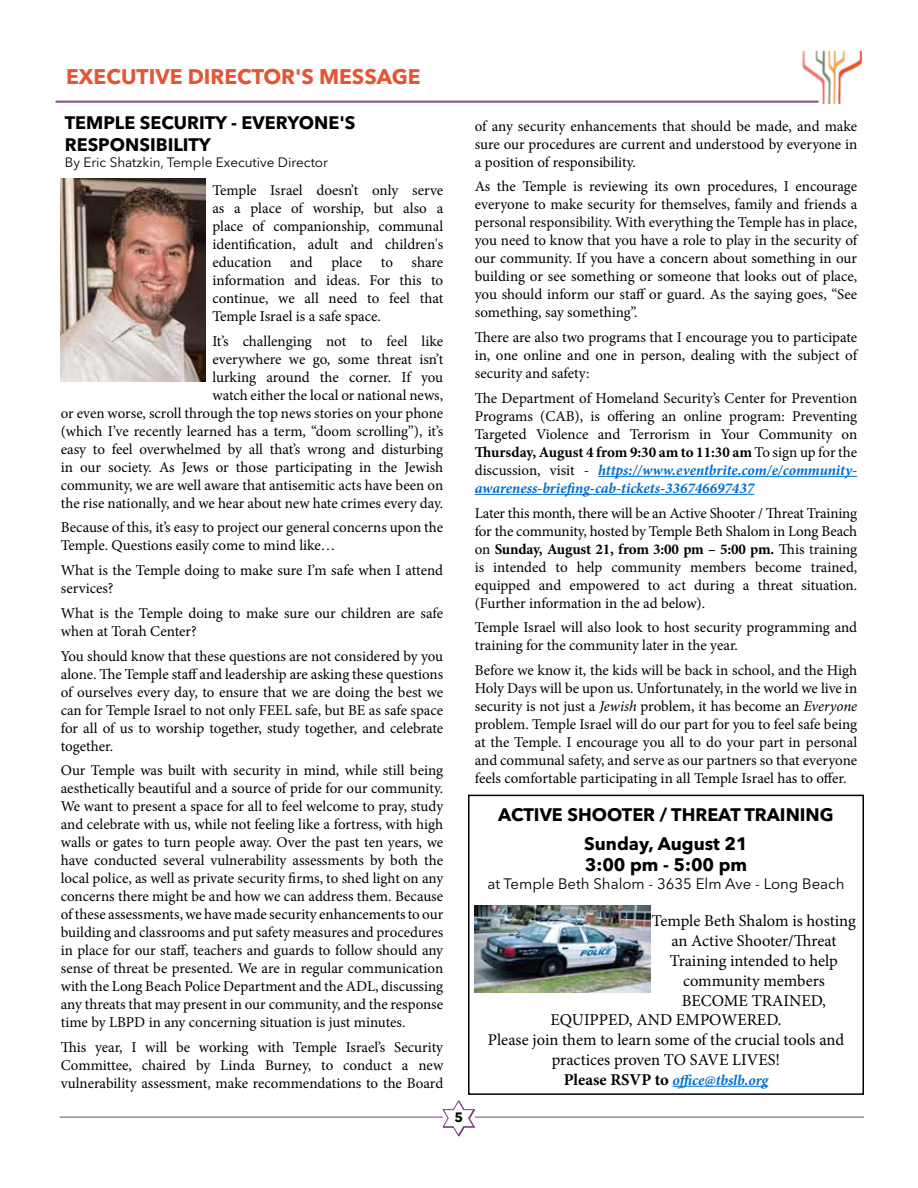
<style>
.page{position:relative;width:918px;height:1188px;background:#fff}
.page>*{position:absolute;margin:0;border:0;box-sizing:border-box;transform-origin:0 0}
.t1{font:700 21px "Avenir Next LT Pro";color:#e55534}
.t2{font:700 18px/28.3px "Avenir Next LT Pro";color:#000;text-align:center}
.t3{font:16.5px "Minion Pro";color:#000}
.t4{font:15px/18px "Minion Pro";color:#000;text-align:justify}
.t5{font:15px "Avenir Next LT Pro";color:#000}
.t6{font:italic 700 15px "Minion Pro";letter-spacing:-.005em;color:#006dcf}
.t7{font:13.5px "Avenir Next LT Pro";color:#000}
.t8{font:700 13.5px "Avenir Next LT Pro";color:#000}
.s1{font-weight:700}
.s2{font-weight:700;font-style:italic;color:#006dcf}
.s3{font-style:italic}
.s4{font-style:normal;font-size:16.5px;color:#000}
</style>
<div class="page">
<svg style="left:443px;top:1100px;width:32px;height:37px"></svg>
<hr style="left:475px;top:1117px;width:389px;height:1px;background:#79457f">
<hr style="left:60px;top:1117px;width:383px;height:1px;background:#79457f">
<img style="left:55px;top:50px;width:808px;height:54px">
<hr style="left:673px;top:1086px;width:95px;height:1px;background:#006dcf">
<img style="left:475px;top:906px;width:176px;height:86px">
<div style="left:468px;top:795px;width:396px;height:300px;border:2px solid #000"></div>
<hr style="left:598px;top:476px;width:259px;height:1px;background:#006dcf">
<hr style="left:475px;top:494px;width:279px;height:1px;background:#006dcf">
<img style="left:61px;top:179px;width:145px;height:203px">
<h1 class="t1" style="left:66px;top:64px;width:356px">EXECUTIVE DIRECTOR'S MESSAGE</h1>
<p class="t2" style="left:65px;top:112px;width:292px;line-height:21.6px;text-align:left">TEMPLE SECURITY - EVERYONE'S<br>RESPONSIBILITY</p>
<p class="t7" style="left:65px;top:155px;width:265px">By Eric Shatzkin, Temple Executive Director</p>
<p class="t4" style="left:212px;top:181px;width:232px">Temple Israel doesn’t only serve as a place of worship, but also a place of companionship, communal identification, adult and children's education and place to share information and ideas. For this to continue, we all need to feel that Temple Israel is a safe space.</p>
<p class="t4" style="left:61px;top:332px;width:384px;text-align:right">It’s challenging not to feel like<br>everywhere we go, some threat isn’t<br>lurking around the corner. If you<br>watch either the local or national news,<br>or even worse, scroll through the top news stories on your phone (which I’ve recently learned has a term, “doom scrolling”), it’s easy to feel overwhelmed by all that’s wrong and disturbing in our society. As Jews or those participating in the Jewish community, we are well aware that antisemitic acts have been on the rise nationally, and we hear about new hate crimes every day.</p>
<p class="t4" style="left:61px;top:519px;width:384px">Because of this, it’s easy to project our general concerns upon the<br>Temple. Questions easily come to mind like…</p>
<p class="t4" style="left:61px;top:561px;width:384px">What is the Temple doing to make sure I’m safe when I attend services?</p>
<p class="t4" style="left:61px;top:604px;width:384px">What is the Temple doing to make sure our children are safe when at Torah Center?</p>
<p class="t4" style="left:61px;top:647px;width:384px">You should know that these questions are not considered by you alone. The Temple staff and leadership are asking these questions of ourselves every day, to ensure that we are doing the best we can for Temple Israel to not only FEEL safe, but BE as safe space for all of us to worship together, study together, and celebrate together.</p>
<p class="t4" style="left:61px;top:762px;width:384px">Our Temple was built with security in mind, while still being aesthetically beautiful and a source of pride for our community.<br>We want to present a space for all to feel welcome to pray, study and celebrate with us, while not feeling like a fortress, with high walls or gates to turn people away. Over the past ten years, we have conducted several vulnerability assessments by both the local police, as well as private security firms, to shed light on any concerns there might be and how we can address them. Because of these assessments, we have made security enhancements to our building and classrooms and put safety measures and procedures in place for our staff, teachers and guards to follow should any sense of threat be presented. We are in regular communication with the Long Beach Police Department and the ADL, discussing any threats that may present in our community, and the response time by LBPD in any concerning situation is just minutes.</p>
<p class="t4" style="left:61px;top:1038px;width:384px">This year, I will be working with Temple Israel’s Security Committee, chaired by Linda Burney, to conduct a new vulnerability assessment, make recommendations to the Board</p>
<p class="t8" style="left:455px;top:1109px;width:10px">5</p>
<p class="t4" style="left:475px;top:117px;width:384px">of any security enhancements that should be made, and make sure our procedures are current and understood by everyone in a position of responsibility.</p>
<p class="t4" style="left:475px;top:178px;width:384px">As the Temple is reviewing its own procedures, I encourage everyone to make security for themselves, family and friends a personal responsibility. With everything the Temple has in place, you need to know that you have a role to play in the security of our community. If you have a concern about something in our building or see something or someone that looks out of place, you should inform our staff or guard. As the saying goes, “See something, say something”.</p>
<p class="t4" style="left:475px;top:328px;width:384px">There are also two programs that I encourage you to participate in, one online and one in person, dealing with the subject of security and safety:</p>
<p class="t4" style="left:475px;top:389px;width:384px">The Department of Homeland Security’s Center for Prevention Programs (CAB), is offering an online program: Preventing Targeted Violence and Terrorism in Your Community on <span class="s1">Thursday, August 4 from 9:30 am to 11:30 am</span> To sign up for the discussion, visit - <span class="s2">https://www.eventbrite.com/e/community&shy;awareness-briefing-cab-tickets-336746697437</span></p>
<p class="t4" style="left:475px;top:504px;width:384px">Later this month, there will be an Active Shooter / Threat Training for the community, hosted by Temple Beth Shalom in Long Beach on <span class="s1">Sunday, August 21, from 3:00 pm – 5:00 pm.</span> This training is intended to help community members become trained, equipped and empowered to act during a threat situation. (Further information in the ad below).</p>
<p class="t4" style="left:475px;top:619px;width:384px">Temple Israel will also look to host security programming and training for the community later in the year.</p>
<p class="t4" style="left:475px;top:661px;width:384px">Before we know it, the kids will be back in school, and the High Holy Days will be upon us. Unfortunately, in the world we live in security is not just a <span class="s3">Jewish</span> problem, it has become an <span class="s3">Everyone </span>problem. Temple Israel will do our part for you to feel safe being at the Temple. I encourage you all to do your part in personal and communal safety, and serve as our partners so that everyone feels comfortable participating in all Temple Israel has to offer.</p>
<p class="t2" style="left:498px;top:801px;width:337px">ACTIVE SHOOTER / THREAT TRAINING<br>Sunday, August 21</p>
<p class="t2" style="left:585px;top:851px;width:164px">3:00 pm - 5:00 pm</p>
<p class="t5" style="left:488px;top:875px;width:358px">at Temple Beth Shalom - 3635 Elm Ave - Long Beach</p>
<p class="t3" style="left:652px;top:910px;width:205px">Temple Beth Shalom is hosting</p>
<p class="t3" style="left:671px;top:930px;width:167px">an Active Shooter/Threat</p>
<p class="t3" style="left:670px;top:950px;width:169px">Training intended to help</p>
<p class="t3" style="left:683px;top:969px;width:143px">community members</p>
<p class="t3" style="left:682px;top:989px;width:146px">BECOME TRAINED,</p>
<p class="t3" style="left:550px;top:1009px;width:233px">EQUIPPED, AND EMPOWERED.</p>
<p class="t3" style="left:488px;top:1029px;width:358px">Please join them to learn some of the crucial tools and</p>
<p class="t3" style="left:552px;top:1049px;width:230px">practices proven TO SAVE LIVES!</p>
<p class="t6" style="left:564px;top:1069px;width:206px"><span class="s4">Please RSVP to</span> office@tbslb.org</p>
</div>
